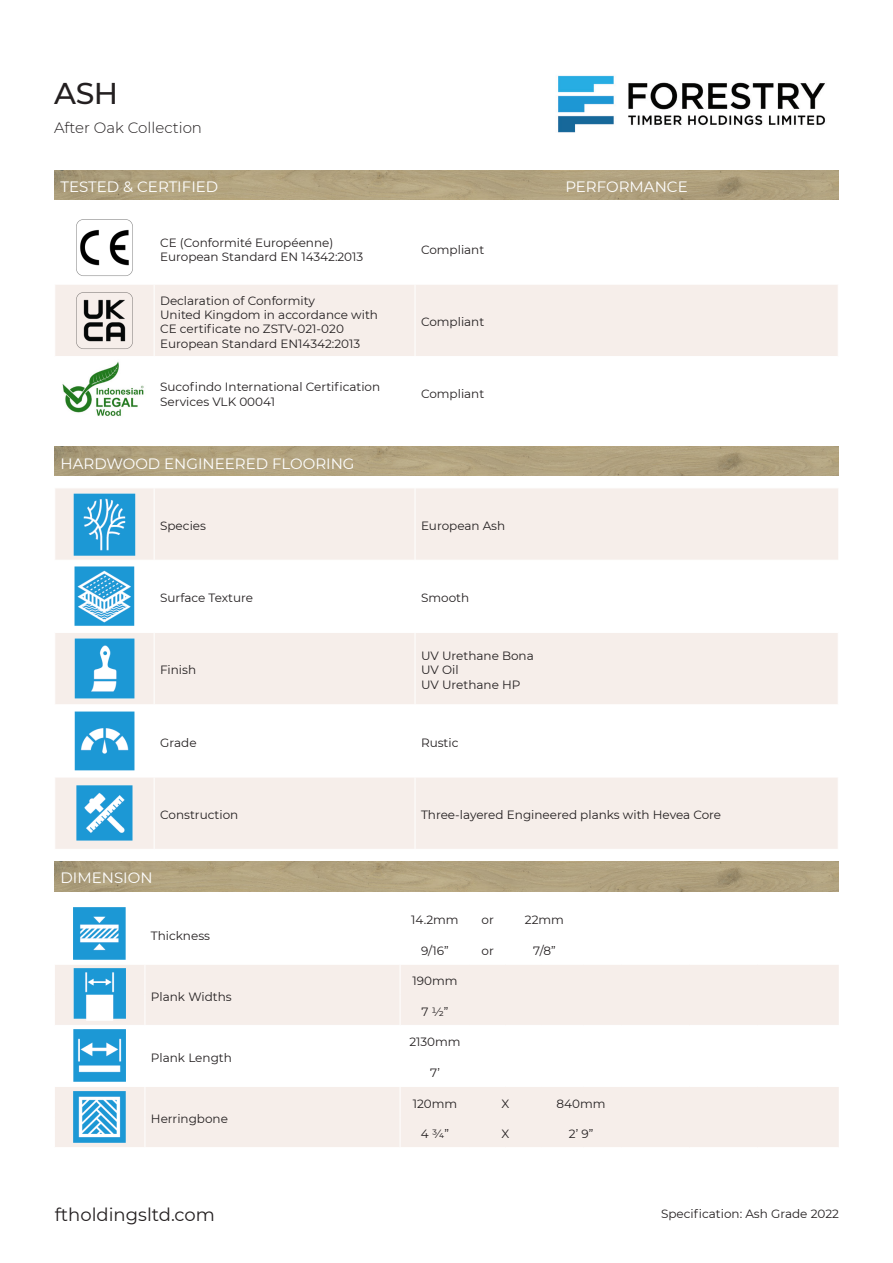
<style>
.page{position:relative;width:893px;height:1263px;background:#fff}
.page>*{position:absolute;margin:0;border:0;box-sizing:border-box;transform-origin:0 0}
.t1{font:500 30px "Montserrat";color:#231f20}
.t2{font:18px "Montserrat";color:#231f20}
.Text_on_wood_centre{font:15px "Montserrat";color:#fff}
.t3{font:300 15px "Montserrat";color:#231f20}
.Body_text{font:12px "Montserrat";color:#231f20}
</style>
<div class="page">
<img style="left:558px;top:75px;width:267px;height:58px">
<svg style="left:55px;top:488px;width:783px;height:361px;fill:#f6eeea"></svg>
<hr style="left:154px;top:488px;width:1px;height:72px;background:#fff">
<hr style="left:54px;top:560px;width:100px;height:1px;background:#fff">
<hr style="left:154px;top:560px;width:261px;height:1px;background:#fff">
<hr style="left:154px;top:560px;width:1px;height:72px;background:#fff">
<hr style="left:415px;top:560px;width:1px;height:72px;background:#fff">
<hr style="left:54px;top:632px;width:100px;height:1px;background:#fff">
<hr style="left:154px;top:632px;width:261px;height:1px;background:#fff">
<hr style="left:154px;top:633px;width:1px;height:71px;background:#fff">
<hr style="left:154px;top:705px;width:1px;height:72px;background:#fff">
<hr style="left:154px;top:777px;width:1px;height:72px;background:#fff">
<hr style="left:415px;top:632px;width:424px;height:1px;background:#fff">
<hr style="left:415px;top:705px;width:1px;height:72px;background:#fff">
<hr style="left:54px;top:704px;width:100px;height:1px;background:#fff">
<hr style="left:154px;top:704px;width:261px;height:1px;background:#fff">
<hr style="left:54px;top:777px;width:100px;height:1px;background:#fff">
<hr style="left:154px;top:777px;width:261px;height:1px;background:#fff">
<hr style="left:415px;top:704px;width:424px;height:1px;background:#fff">
<hr style="left:415px;top:777px;width:424px;height:1px;background:#fff">
<hr style="left:415px;top:488px;width:423px;height:1px;background:#fff">
<hr style="left:415px;top:560px;width:424px;height:1px;background:#fff">
<hr style="left:415px;top:777px;width:1px;height:72px;background:#fff">
<hr style="left:415px;top:633px;width:1px;height:71px;background:#fff">
<hr style="left:415px;top:488px;width:1px;height:72px;background:#fff">
<img style="left:55px;top:446px;width:783px;height:30px">
<img style="left:71px;top:491px;width:67px;height:66px">
<img style="left:73px;top:565px;width:63px;height:63px">
<img style="left:73px;top:637px;width:63px;height:63px">
<img style="left:73px;top:709px;width:63px;height:64px">
<img style="left:75px;top:783px;width:59px;height:60px">
<svg style="left:55px;top:965px;width:784px;height:182px;fill:#f6eeea"></svg>
<hr style="left:145px;top:965px;width:1px;height:30px;background:#fff">
<hr style="left:145px;top:995px;width:1px;height:30px;background:#fff">
<hr style="left:55px;top:1025px;width:90px;height:1px;background:#fff">
<hr style="left:145px;top:1025px;width:255px;height:1px;background:#fff">
<hr style="left:145px;top:1025px;width:1px;height:31px;background:#fff">
<hr style="left:145px;top:1056px;width:1px;height:30px;background:#fff">
<hr style="left:54px;top:1086px;width:91px;height:1px;background:#fff">
<hr style="left:145px;top:1086px;width:255px;height:1px;background:#fff">
<hr style="left:145px;top:1087px;width:1px;height:30px;background:#fff">
<hr style="left:145px;top:1117px;width:1px;height:30px;background:#fff">
<hr style="left:400px;top:1025px;width:70px;height:1px;background:#fff">
<hr style="left:400px;top:1025px;width:1px;height:30px;background:#fff">
<hr style="left:470px;top:1025px;width:35px;height:1px;background:#fff">
<svg style="left:470px;top:1026px;width:1px;height:29px"></svg>
<hr style="left:505px;top:1025px;width:36px;height:1px;background:#fff">
<hr style="left:541px;top:1025px;width:42px;height:1px;background:#fff">
<svg style="left:541px;top:1026px;width:1px;height:29px"></svg>
<hr style="left:583px;top:1025px;width:38px;height:1px;background:#fff">
<hr style="left:621px;top:1025px;width:68px;height:1px;background:#fff">
<svg style="left:621px;top:1026px;width:1px;height:29px"></svg>
<hr style="left:689px;top:1025px;width:69px;height:1px;background:#fff">
<svg style="left:689px;top:1026px;width:1px;height:29px"></svg>
<hr style="left:758px;top:1025px;width:81px;height:1px;background:#fff">
<svg style="left:757px;top:1026px;width:1px;height:29px"></svg>
<svg style="left:838px;top:1026px;width:1px;height:29px"></svg>
<hr style="left:400px;top:1055px;width:70px;height:1px;background:#fff">
<hr style="left:400px;top:1056px;width:1px;height:30px;background:#fff">
<hr style="left:400px;top:1086px;width:70px;height:1px;background:#fff">
<hr style="left:470px;top:1055px;width:35px;height:1px;background:#fff">
<hr style="left:470px;top:1056px;width:1px;height:30px;background:#fff">
<hr style="left:505px;top:1055px;width:36px;height:1px;background:#fff">
<hr style="left:470px;top:1086px;width:35px;height:1px;background:#fff">
<hr style="left:505px;top:1086px;width:36px;height:1px;background:#fff">
<hr style="left:541px;top:1055px;width:42px;height:1px;background:#fff">
<hr style="left:541px;top:1056px;width:1px;height:30px;background:#fff">
<hr style="left:583px;top:1055px;width:38px;height:1px;background:#fff">
<hr style="left:541px;top:1086px;width:42px;height:1px;background:#fff">
<hr style="left:583px;top:1086px;width:38px;height:1px;background:#fff">
<hr style="left:621px;top:1055px;width:68px;height:1px;background:#fff">
<hr style="left:621px;top:1056px;width:1px;height:30px;background:#fff">
<hr style="left:621px;top:1086px;width:68px;height:1px;background:#fff">
<hr style="left:689px;top:1055px;width:69px;height:1px;background:#fff">
<hr style="left:689px;top:1056px;width:1px;height:30px;background:#fff">
<hr style="left:689px;top:1086px;width:69px;height:1px;background:#fff">
<hr style="left:758px;top:1055px;width:81px;height:1px;background:#fff">
<hr style="left:757px;top:1056px;width:1px;height:30px;background:#fff">
<hr style="left:838px;top:1056px;width:1px;height:30px;background:#fff">
<hr style="left:758px;top:1086px;width:81px;height:1px;background:#fff">
<hr style="left:400px;top:1087px;width:1px;height:30px;background:#fff">
<hr style="left:400px;top:1117px;width:1px;height:30px;background:#fff">
<hr style="left:400px;top:964px;width:1px;height:31px;background:#fff">
<hr style="left:400px;top:995px;width:1px;height:30px;background:#fff">
<img style="left:54px;top:861px;width:785px;height:30px">
<img style="left:73px;top:907px;width:53px;height:53px">
<img style="left:72px;top:967px;width:56px;height:56px">
<img style="left:72px;top:1028px;width:56px;height:56px">
<img style="left:72px;top:1089px;width:56px;height:56px">
<div style="left:55px;top:285px;width:783px;height:71px;background:#f6eeea"></div>
<hr style="left:154px;top:285px;width:1px;height:71px;background:#fff">
<hr style="left:415px;top:285px;width:1px;height:71px;background:#fff">
<img style="left:55px;top:170px;width:783px;height:30px">
<img style="left:76px;top:219px;width:57px;height:57px">
<img style="left:70px;top:286px;width:68px;height:68px">
<img style="left:62px;top:361px;width:82px;height:55px">
<h1 class="t1" style="left:54px;top:72px;width:66px">ASH</h1>
<p class="t3" style="left:54px;top:118px;width:150px">After Oak Collection</p>
<p class="Text_on_wood_centre" style="left:61px;top:177px;width:159px">TESTED &amp; CERTIFIED</p>
<p class="Text_on_wood_centre" style="left:565px;top:177px;width:124px">PERFORMANCE</p>
<p class="Body_text" style="left:160px;top:234px;width:175px">CE (Conformité Européenne)</p>
<p class="Body_text" style="left:160px;top:248px;width:205px">European Standard EN 14342:2013</p>
<p class="Body_text" style="left:160px;top:292px;width:156px">Declaration of Conformity</p>
<p class="Body_text" style="left:160px;top:306px;width:219px">United Kingdom in accordance with</p>
<p class="Body_text" style="left:160px;top:321px;width:185px">CE certificate no ZSTV-021-020</p>
<p class="Body_text" style="left:160px;top:335px;width:202px">European Standard EN14342:2013</p>
<p class="Body_text" style="left:160px;top:379px;width:222px">Sucofindo International Certification</p>
<p class="Body_text" style="left:160px;top:393px;width:116px">Services VLK 00041</p>
<p class="Text_on_wood_centre" style="left:61px;top:453px;width:295px">HARDWOOD ENGINEERED FLOORING</p>
<p class="Body_text" style="left:421px;top:241px;width:65px">Compliant</p>
<p class="Body_text" style="left:421px;top:314px;width:65px">Compliant</p>
<p class="Body_text" style="left:421px;top:386px;width:65px">Compliant</p>
<p class="Body_text" style="left:160px;top:517px;width:47px">Species</p>
<p class="Body_text" style="left:421px;top:517px;width:86px">European Ash</p>
<p class="Body_text" style="left:160px;top:590px;width:94px">Surface Texture</p>
<p class="Body_text" style="left:421px;top:590px;width:50px">Smooth</p>
<p class="Body_text" style="left:160px;top:662px;width:38px">Finish</p>
<p class="Body_text" style="left:421px;top:647px;width:114px">UV Urethane Bona</p>
<p class="Body_text" style="left:421px;top:662px;width:39px">UV Oil</p>
<p class="Body_text" style="left:421px;top:676px;width:101px">UV Urethane HP</p>
<p class="Body_text" style="left:160px;top:734px;width:38px">Grade</p>
<p class="Body_text" style="left:421px;top:734px;width:39px">Rustic</p>
<p class="Body_text" style="left:160px;top:806px;width:80px">Construction</p>
<p class="Body_text" style="left:421px;top:806px;width:302px">Three-layered Engineered planks with Hevea Core</p>
<p class="Text_on_wood_centre" style="left:61px;top:867px;width:94px">DIMENSION</p>
<p class="Body_text" style="left:151px;top:927px;width:61px">Thickness</p>
<p class="Body_text" style="left:151px;top:988px;width:82px">Plank Widths</p>
<p class="Body_text" style="left:151px;top:1049px;width:82px">Plank Length</p>
<p class="Body_text" style="left:151px;top:1110px;width:79px">Herringbone</p>
<p class="Body_text" style="left:411px;top:912px;width:49px">14.2mm</p>
<p class="Body_text" style="left:482px;top:912px;width:14px">or</p>
<p class="Body_text" style="left:525px;top:912px;width:41px">22mm</p>
<p class="Body_text" style="left:421px;top:942px;width:29px">9/16”</p>
<p class="Body_text" style="left:482px;top:942px;width:14px">or</p>
<p class="Body_text" style="left:533px;top:942px;width:24px">7/8”</p>
<p class="Body_text" style="left:412px;top:973px;width:47px">190mm</p>
<p class="Body_text" style="left:421px;top:1003px;width:29px">7 1/2”</p>
<p class="Body_text" style="left:409px;top:1034px;width:53px">2130mm</p>
<p class="Body_text" style="left:430px;top:1064px;width:11px">7’</p>
<p class="Body_text" style="left:413px;top:1095px;width:46px">120mm</p>
<p class="Body_text" style="left:502px;top:1095px;width:9px">X</p>
<p class="Body_text" style="left:557px;top:1095px;width:50px">840mm</p>
<p class="Body_text" style="left:421px;top:1126px;width:30px">4 3/4”</p>
<p class="Body_text" style="left:502px;top:1126px;width:9px">X</p>
<p class="Body_text" style="left:569px;top:1126px;width:26px">2’ 9”</p>
<h2 class="t2" style="left:55px;top:1202px;width:162px">ftholdingsltd.com</h2>
<p class="Body_text" style="left:661px;top:1205px;width:179px">Specification: Ash Grade 2022</p>
</div>
